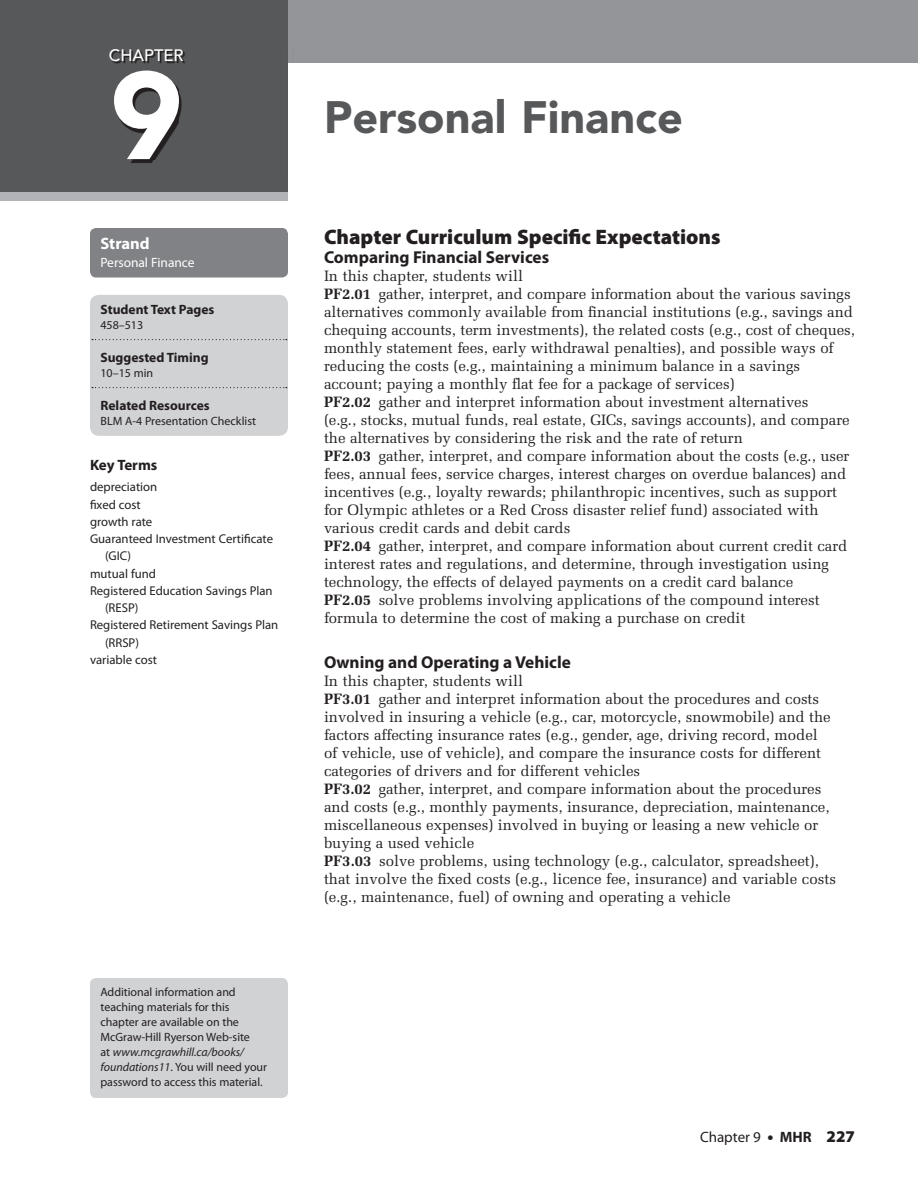
<style>
.page{position:relative;width:918px;height:1188px;background:#fff}
.page>*{position:absolute;margin:0;border:0;box-sizing:border-box;transform-origin:0 0}
.t1{font:900 123px "Avenir";color:#fff}
.t2{font:900 45px "Avenir";color:#57585a}
.t3{font:900 21px "Myriad Pro";color:#231f20}
.t4{font:700 17.25px "Myriad Pro";color:#231f20}
.t5{font:500 16.5px "Avenir";color:#fff}
.t6{font:700 16.5px "Myriad Pro";color:#fff}
.t7{font:15px/18px "Melior";letter-spacing:-.005em;color:#231f20}
.t8{font:15px "Myriad";color:#231f20}
.t9{font:700 15px "Myriad Pro";letter-spacing:-.005em;color:#231f20}
.t10{font:700 13.5px "Myriad Pro";color:#231f20}
.t11{font:13.5px "Myriad Pro";letter-spacing:-.005em;color:#fff}
.t12{font:12.75px "Myriad Pro";color:#231f20}
.t13{font:12px/15px "Myriad Pro";letter-spacing:-.005em;color:#231f20}
.s1{font-style:italic}
.s2{font-weight:700}
.s3{font-family:"Myriad Pro";font-weight:900;font-size:16.5px}
</style>
<div class="page">
<div style="left:90px;top:228px;width:198px;height:50px;background:#808285;border-radius:6px"></div>
<div style="left:90px;top:295px;width:198px;height:141px;background:#d1d2d4;border-radius:9px"></div>
<svg style="left:92px;top:339px;width:195px;height:1px"></svg>
<svg style="left:92px;top:387px;width:195px;height:1px"></svg>
<div style="left:90px;top:978px;width:198px;height:120px;background:#d1d2d4;border-radius:6px"></div>
<div style="left:283px;top:0;width:635px;height:63px;background:#939598"></div>
<div style="left:0;top:0;width:288px;height:192px;background:#57585a"></div>
<div style="left:0;top:192px;width:288px;height:9px;background:#b2b3b7"></div>
<img style="left:130px;top:92px;width:52px;height:71px">
<img style="left:116px;top:74px;width:63px;height:85px">
<img style="left:111px;top:50px;width:74px;height:21px">
<img style="left:131px;top:71px;width:31px;height:3px">
<p class="t5" style="left:109px;top:46px;width:76px">CHAPTER</p>
<h1 class="t1" style="left:110px;top:42px;width:74px">9</h1>
<p class="t6" style="left:100px;top:233px;width:51px">Strand</p>
<p class="t11" style="left:100px;top:255px;width:96px">Personal Finance</p>
<p class="t10" style="left:100px;top:301px;width:115px">Student Text Pages</p>
<p class="t13" style="left:100px;top:317px;width:44px">458–513</p>
<p class="t10" style="left:100px;top:349px;width:110px">Suggested Timing</p>
<p class="t13" style="left:100px;top:365px;width:54px">10–15 min</p>
<p class="t10" style="left:100px;top:397px;width:111px">Related Resources</p>
<p class="t13" style="left:100px;top:413px;width:157px">BLM A-4 Presentation Checklist</p>
<p class="t9" style="left:90px;top:455px;width:69px">Key Terms</p>
<p class="t12" style="left:90px;top:479px;width:69px">depreciation</p>
<p class="t12" style="left:90px;top:496px;width:52px">fixed cost</p>
<p class="t12" style="left:90px;top:514px;width:64px">growth rate</p>
<p class="t12" style="left:90px;top:531px;width:185px">Guaranteed Investment Certificate</p>
<p class="t12" style="left:105px;top:548px;width:27px">(GIC)</p>
<p class="t12" style="left:90px;top:565px;width:68px">mutual fund</p>
<p class="t12" style="left:90px;top:583px;width:184px">Registered Education Savings Plan</p>
<p class="t12" style="left:105px;top:600px;width:35px">(RESP)</p>
<p class="t12" style="left:90px;top:617px;width:190px">Registered Retirement Savings Plan</p>
<p class="t12" style="left:105px;top:634px;width:36px">(RRSP)</p>
<p class="t12" style="left:90px;top:652px;width:69px">variable cost</p>
<p class="t13" style="left:100px;top:984px;width:168px">Additional information and teaching materials for this chapter are available on the<br>McGraw-Hill Ryerson Web-site<br>at <span class="s1">www.mcgrawhill.ca/books/ foundations11</span>. You will need your password to access this material.</p>
<h2 class="t2" style="left:324px;top:90px;width:360px">Personal Finance</h2>
<h3 class="t3" style="left:324px;top:223px;width:398px">Chapter Curriculum Specific Expectations</h3>
<p class="t4" style="left:324px;top:246px;width:227px">Comparing Financial Services</p>
<p class="t7" style="left:324px;top:267px;width:533px">In this chapter, students will<br><span class="s2">PF2.01</span> gather, interpret, and compare information about the various savings alternatives commonly available from financial institutions (e.g., savings and chequing accounts, term investments), the related costs (e.g., cost of cheques, monthly statement fees, early withdrawal penalties), and possible ways of reducing the costs (e.g., maintaining a minimum balance in a savings account; paying a monthly flat fee for a package of services)<br><span class="s2">PF2.02</span> gather and interpret information about investment alternatives<br>(e.g., stocks, mutual funds, real estate, GICs, savings accounts), and compare the alternatives by considering the risk and the rate of return<br><span class="s2">PF2.03</span> gather, interpret, and compare information about the costs (e.g., user fees, annual fees, service charges, interest charges on overdue balances) and incentives (e.g., loyalty rewards; philanthropic incentives, such as support for Olympic athletes or a Red Cross disaster relief fund) associated with various credit cards and debit cards<br><span class="s2">PF2.04</span> gather, interpret, and compare information about current credit card interest rates and regulations, and determine, through investigation using technology, the effects of delayed payments on a credit card balance<br><span class="s2">PF2.05</span> solve problems involving applications of the compound interest formula to determine the cost of making a purchase on credit</p>
<p class="t4" style="left:324px;top:651px;width:248px">Owning and Operating a Vehicle</p>
<p class="t7" style="left:324px;top:672px;width:514px">In this chapter, students will<br><span class="s2">PF3.01</span> gather and interpret information about the procedures and costs involved in insuring a vehicle (e.g., car, motorcycle, snowmobile) and the factors affecting insurance rates (e.g., gender, age, driving record, model<br>of vehicle, use of vehicle), and compare the insurance costs for different categories of drivers and for different vehicles<br><span class="s2">PF3.02</span> gather, interpret, and compare information about the procedures and costs (e.g., monthly payments, insurance, depreciation, maintenance, miscellaneous expenses) involved in buying or leasing a new vehicle or buying a used vehicle<br><span class="s2">PF3.03</span> solve problems, using technology (e.g., calculator, spreadsheet), that involve the fixed costs (e.g., licence fee, insurance) and variable costs (e.g., maintenance, fuel) of owning and operating a vehicle</p>
<p class="t8" style="left:700px;top:1129px;width:156px">Chapter 9 <span class="s3">•</span> <span class="s2">MHR</span> <span class="s3">227</span></p>
</div>
